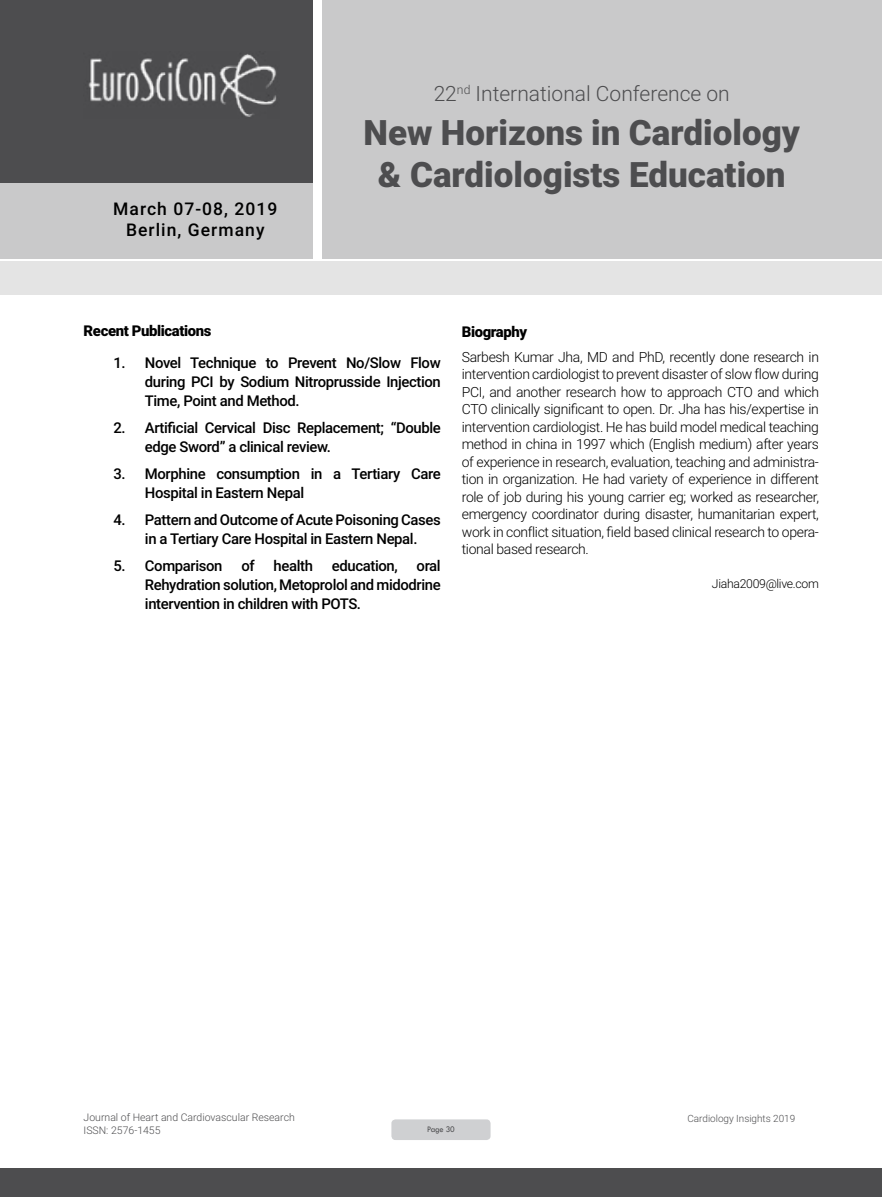
<style>
.page{position:relative;width:882px;height:1197px;background:#fff}
.page>*{position:absolute;margin:0;border:0;box-sizing:border-box;transform-origin:0 0}
.t1{font:900 35px/42px "Roboto";color:#4d4d4f;text-align:center}
.t2{font:300 21px "Roboto";color:#4d4d4f}
.t3{font:500 17.5px/21px "Roboto";letter-spacing:.06em;color:#000;text-align:center}
.t4{font:500 14.88px/19.2px "Roboto";letter-spacing:-.025em;color:#000;text-align:justify}
.t5{font:900 14.88px "Roboto";letter-spacing:-.025em;color:#000}
.t6{font:300 14px/17.5px "Roboto";letter-spacing:-.025em;color:#000;text-align:justify}
.t7{font:300 12.25px "Roboto";letter-spacing:-.025em;color:#000}
.t8{font:300 10.5px "Roboto";color:#4d4d4f}
.t9{font:300 9.97px "Roboto";color:#4d4d4f}
.t10{font:8.75px "Tw Cen";letter-spacing:-.02em;color:#4d4d4f;scale:.95 1}
</style>
<div class="page">
<div style="left:0;top:0;width:313px;height:183px;background:#4d4d4f"></div>
<div style="left:1px;top:183px;width:312px;height:76px;background:#c9c9ca"></div>
<div style="left:323px;top:0;width:559px;height:259px;background:#c9c9ca"></div>
<img style="left:88px;top:54px;width:188px;height:63px">
<div style="left:0;top:1169px;width:882px;height:28px;background:#4d4d4f"></div>
<div style="left:1px;top:261px;width:881px;height:33px;background:#e4e4e4"></div>
<div style="left:391px;top:1119px;width:100px;height:21px;background:#cfd0d2;border-radius:4px"></div>
<h2 class="t2" style="left:434px;top:79px;width:298px">22<sup>nd</sup> International Conference on</h2>
<p class="t3" style="left:113px;top:198px;width:166px">March 07-08, 2019<br>Berlin, Germany</p>
<h1 class="t1" style="left:364px;top:110px;width:438px">New Horizons in Cardiology &amp; Cardiologists Education</h1>
<p class="t5" style="left:84px;top:320px;width:129px">Recent Publications</p>
<p class="t4" style="left:145px;top:352px;width:297px;text-indent:-32px">1. Novel Technique to Prevent No/Slow Flow during PCI by Sodium Nitroprusside Injection Time, Point and Method.</p>
<p class="t4" style="left:145px;top:417px;width:297px;text-indent:-32px">2. Artificial Cervical Disc Replacement; “Double edge Sword” a clinical review.</p>
<p class="t4" style="left:145px;top:463px;width:297px;text-indent:-32px">3. Morphine consumption in a Tertiary Care<br>Hospital in Eastern Nepal</p>
<p class="t4" style="left:113px;top:509px;width:329px;text-align:center">4. Pattern and Outcome of Acute Poisoning Cases in a Tertiary Care Hospital in Eastern Nepal.</p>
<p class="t4" style="left:113px;top:555px;width:111px">5. Comparison</p>
<p class="t4" style="left:241px;top:555px;width:15px">of</p>
<p class="t4" style="left:274px;top:555px;width:41px">health</p>
<p class="t4" style="left:332px;top:555px;width:67px">education,</p>
<p class="t4" style="left:145px;top:555px;width:297px;text-indent:272px">oral Rehydration solution, Metoprolol and midodrine intervention in children with POTS.</p>
<p class="t5" style="left:462px;top:321px;width:67px">Biography</p>
<p class="t6" style="left:462px;top:347px;width:359px">Sarbesh Kumar Jha, MD and PhD, recently done research in intervention cardiologist to prevent disaster of slow flow during PCI, and another research how to approach CTO and which CTO clinically significant to open. Dr. Jha has his/expertise in intervention cardiologist. He has build model medical teaching method in china in 1997 which (English medium) after years of experience in research, evaluation, teaching and administra&shy;tion in organization. He had variety of experience in different role of job during his young carrier eg; worked as researcher, emergency coordinator during disaster, humanitarian expert, work in conflict situation, field based clinical research to opera&shy;tional based research.</p>
<p class="t7" style="left:712px;top:575px;width:109px">Jiaha2009@live.com</p>
<p class="t8" style="left:84px;top:1110px;width:213px">Journal of Heart and Cardiovascular Research</p>
<p class="t9" style="left:687px;top:1111px;width:109px">Cardiology Insights 2019</p>
<p class="t8" style="left:84px;top:1123px;width:78px">ISSN: 2576-1455</p>
<p class="t10" style="left:427px;top:1124px;width:31px">Page 30</p>
</div>
